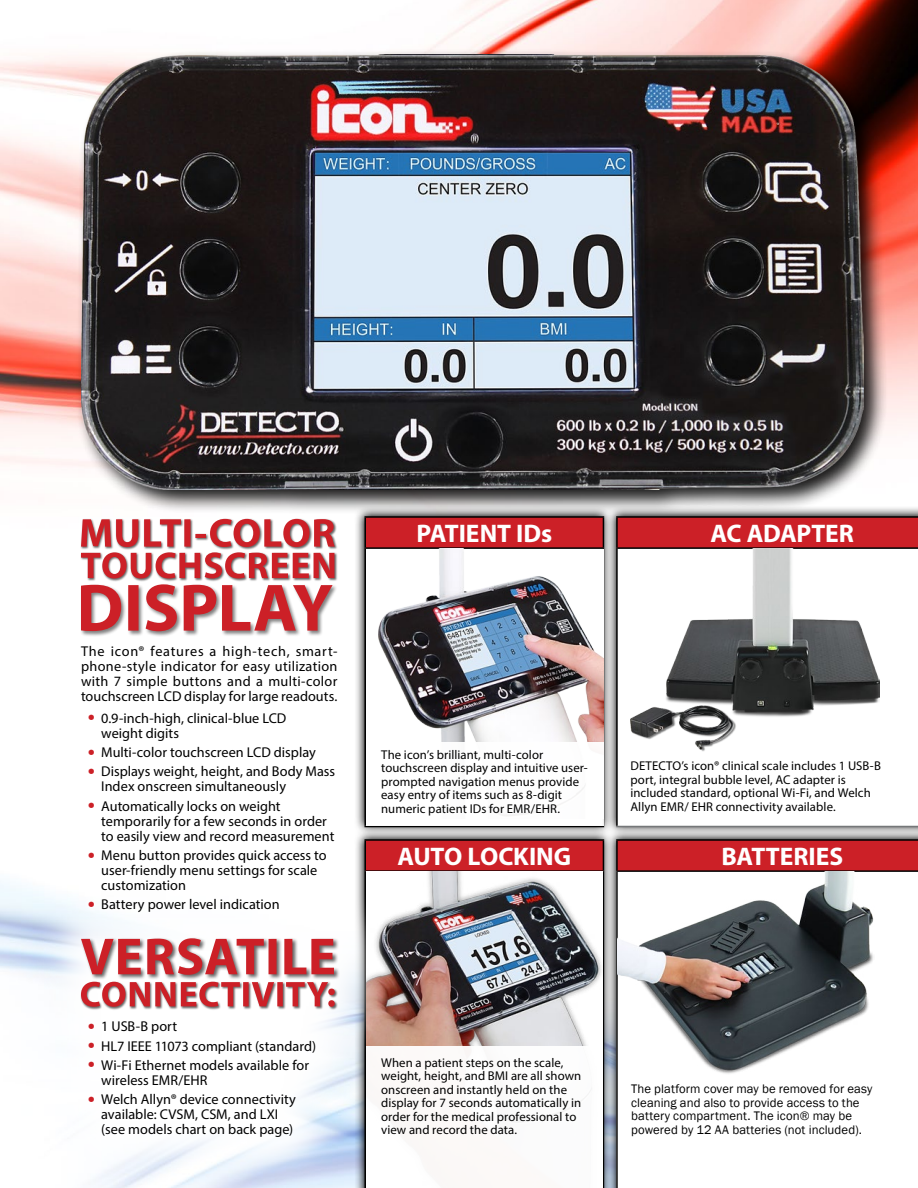
<style>
.page{position:relative;width:918px;height:1188px;background:#fff}
.page>*{position:absolute;margin:0;border:0;box-sizing:border-box;transform-origin:0 0}
.t1{font:700 25.5px "Myriad Pro";letter-spacing:-.01em;color:#fff}
.t2{font:14.25px/15px "Myriad Pro";color:#000}
.t3{font:12.75px/13.5px "Myriad Pro";letter-spacing:.005em;color:#000}
.t4{font:12.75px/13.5px "Franklin Gothic";letter-spacing:.005em;color:#000}
.s1{font-size:25.5px;color:#cc2027}
</style>
<div class="page">
<img style="left:0;top:0;width:918px;height:974px">
<div style="left:75px;top:48px;width:814px;height:466px;background:#000;opacity:.9"></div>
<img style="left:81px;top:54px;width:783px;height:435px">
<svg style="left:354px;top:506px;width:564px;height:682px;background:#b9bbbd"></svg>
<svg style="left:365px;top:517px;width:553px;height:354px;background:#c73c42"></svg>
<svg style="left:604px;top:548px;width:314px;height:279px"></svg>
<div style="left:617px;top:871px;width:301px;height:317px;background:#fff"></div>
<hr style="left:616px;top:826px;width:302px;height:1px;background:#757779">
<hr style="left:616px;top:516px;width:302px;height:2px;background:#000">
<hr style="left:616px;top:518px;width:2px;height:29px;background:#000">
<hr style="left:616px;top:549px;width:2px;height:277px;background:#000">
<hr style="left:364px;top:516px;width:240px;height:2px;background:#000">
<hr style="left:364px;top:518px;width:2px;height:29px;background:#000">
<svg style="left:603px;top:518px;width:1px;height:29px"></svg>
<hr style="left:364px;top:549px;width:2px;height:277px;background:#000">
<hr style="left:603px;top:549px;width:1px;height:277px;background:#000">
<hr style="left:364px;top:826px;width:240px;height:1px;background:#000">
<hr style="left:616px;top:839px;width:302px;height:2px;background:#000">
<hr style="left:616px;top:841px;width:2px;height:29px;background:#000">
<hr style="left:616px;top:872px;width:2px;height:316px;background:#000">
<hr style="left:364px;top:839px;width:240px;height:2px;background:#000">
<hr style="left:364px;top:841px;width:2px;height:29px;background:#000">
<svg style="left:603px;top:841px;width:1px;height:29px"></svg>
<hr style="left:364px;top:872px;width:2px;height:316px;background:#000">
<hr style="left:603px;top:872px;width:1px;height:316px;background:#000">
<hr style="left:364px;top:547px;width:240px;height:2px;background:#000">
<hr style="left:616px;top:547px;width:302px;height:2px;background:#000">
<hr style="left:364px;top:870px;width:240px;height:2px;background:#000">
<hr style="left:616px;top:870px;width:302px;height:2px;background:#000">
<div style="left:366px;top:549px;width:237px;height:270px;background:#fff"></div>
<img style="left:378px;top:549px;width:225px;height:193px">
<div style="left:366px;top:742px;width:237px;height:84px;background:#fff"></div>
<img style="left:630px;top:549px;width:250px;height:202px">
<img style="left:366px;top:872px;width:237px;height:316px">
<div style="left:366px;top:1046px;width:236px;height:142px;background:#fff"></div>
<img style="left:618px;top:872px;width:256px;height:202px">
<svg style="left:30px;top:886px;width:360px;height:302px"></svg>
<div style="left:80px;top:937px;width:260px;height:43px;background:#000;opacity:.6"></div>
<svg style="left:81px;top:938px;width:253px;height:37px"></svg>
<div style="left:80px;top:981px;width:258px;height:29px;background:#000;opacity:.6"></div>
<svg style="left:81px;top:982px;width:254px;height:25px"></svg>
<div style="left:75px;top:513px;width:268px;height:405px;background:#fff"></div>
<div style="left:80px;top:518px;width:258px;height:33px;background:#000;opacity:.6"></div>
<div style="left:80px;top:583px;width:258px;height:54px;background:#000;opacity:.5"></div>
<svg style="left:81px;top:519px;width:254px;height:112px"></svg>
<p class="t2" style="left:81px;top:643px;width:258px;text-align:justify">The icon® features a high-tech, smart&shy;phone-style indicator for easy utilization with 7 simple buttons and a multi-color touchscreen LCD display for large readouts.</p>
<p class="t2" style="left:101px;top:710px;width:187px;text-indent:-14px"><span class="s1">•</span> 0.9-inch-high, clinical-blue LCD weight digits</p>
<p class="t2" style="left:88px;top:745px;width:230px"><span class="s1">•</span> Multi-color touchscreen LCD display</p>
<p class="t2" style="left:101px;top:764px;width:235px;text-indent:-14px"><span class="s1">•</span> Displays weight, height, and Body Mass<br>Index onscreen simultaneously</p>
<p class="t2" style="left:101px;top:798px;width:235px;text-indent:-14px"><span class="s1">•</span> Automatically locks on weight temporarily for a few seconds in order to easily view and record measurement</p>
<p class="t2" style="left:101px;top:848px;width:227px;text-indent:-14px"><span class="s1">•</span> Menu button provides quick access to user-friendly menu settings for scale customization</p>
<p class="t2" style="left:88px;top:897px;width:193px"><span class="s1">•</span> Battery power level indication</p>
<p class="t2" style="left:88px;top:1019px;width:91px"><span class="s1">•</span> 1 USB-B port</p>
<p class="t2" style="left:88px;top:1038px;width:230px"><span class="s1">•</span> HL7 IEEE 11073 compliant (standard)</p>
<p class="t2" style="left:101px;top:1057px;width:209px;text-indent:-14px"><span class="s1">•</span> Wi-Fi Ethernet models available for wireless EMR/EHR</p>
<p class="t2" style="left:101px;top:1092px;width:196px;text-indent:-14px"><span class="s1">•</span> Welch Allyn® device connectivity available: CVSM, CSM, and LXI (see models chart on back page)</p>
<h1 class="t1" style="left:417px;top:517px;width:137px">PATIENT IDs</h1>
<h1 class="t1" style="left:711px;top:517px;width:145px">AC ADAPTER</h1>
<p class="t3" style="left:381px;top:748px;width:208px">The icon’s brilliant, multi-color touchscreen display and intuitive user&shy;prompted navigation menus provide easy entry of items such as 8-digit numeric patient IDs for EMR/EHR.</p>
<p class="t3" style="left:630px;top:759px;width:252px">DETECTO’s icon® clinical scale includes 1 USB-B port, integral bubble level, AC adapter is included standard, optional Wi-Fi, and Welch Allyn EMR/ EHR connectivity available.</p>
<h1 class="t1" style="left:398px;top:839px;width:175px">AUTO LOCKING</h1>
<h1 class="t1" style="left:722px;top:839px;width:123px">BATTERIES</h1>
<p class="t3" style="left:381px;top:1055px;width:202px">When a patient steps on the scale, weight, height, and BMI are all shown onscreen and instantly held on the display for 7 seconds automatically in order for the medical professional to view and record the data.</p>
<p class="t4" style="left:631px;top:1083px;width:243px">The platform cover may be removed for easy cleaning and also to provide access to the battery compartment. The icon® may be powered by 12 AA batteries (not included).</p>
</div>
